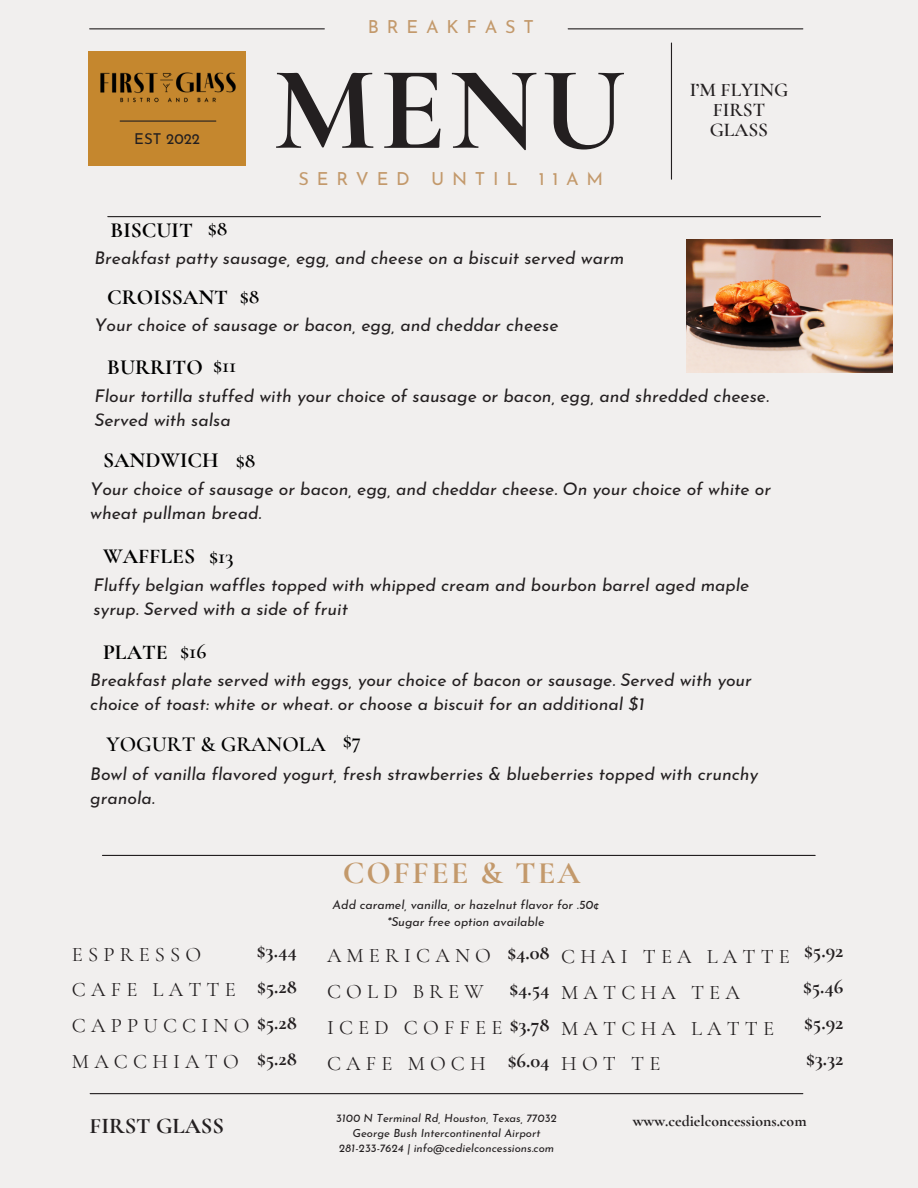
<style>
.page{position:relative;width:918px;height:1188px;background:#f1efee}
.page>*{position:absolute;margin:0;border:0;box-sizing:border-box;transform-origin:0 0}
.t1{font:700 120px "Cormorant Garamond";color:#231f20}
.t2{font:700 32.1px "Cormorant Garamond";letter-spacing:.065em;color:#c3996b}
.t3{font:700 22.5px "Cormorant Garamond";color:#231f20}
.t4{font:700 21.6px "Cormorant Garamond";color:#000}
.t5{font:600 21.6px "Cormorant Garamond";color:#000}
.t6{font:20.55px/35.8px "Cormorant Garamond";letter-spacing:.25em;color:#231f20}
.t7{font:700 20.55px/35.8px "Cormorant Garamond";color:#231f20;text-align:justify}
.t8{font:600 19.5px/20.2px "Cormorant Garamond";color:#231f20;text-align:center}
.t9{font:18px "Josefin Sans";letter-spacing:.43em;color:#c3996b}
.t10{font:italic 17.55px/23.9px "Josefin Sans";color:#231f20}
.t11{font:700 15.75px "Cormorant Garamond";color:#231f20}
.t12{font:15px "Josefin Sans";color:#231f20}
.t13{font:italic 12.45px "Josefin Sans";color:#231f20}
.t14{font:italic 11.25px "Josefin Sans";color:#231f20}
</style>
<div class="page">
<hr style="left:90px;top:28px;width:234px;height:1px;background:#231f20">
<hr style="left:568px;top:28px;width:235px;height:1px;background:#231f20">
<hr style="left:108px;top:216px;width:713px;height:1px;background:#231f20">
<hr style="left:671px;top:43px;width:1px;height:136px;background:#231f20">
<hr style="left:90px;top:1093px;width:713px;height:1px;background:#231f20">
<div style="left:89px;top:52px;width:157px;height:114px;background:#c5872e"></div>
<img style="left:100px;top:72px;width:136px;height:31px">
<hr style="left:120px;top:121px;width:96px;height:1px;background:#231f20">
<hr style="left:102px;top:855px;width:713px;height:1px;background:#231f20">
<img style="left:687px;top:240px;width:205px;height:133px">
<h3 class="t12" style="left:134px;top:133px;width:67px">EST 2022</h3>
<h3 class="t4" style="left:111px;top:217px;width:84px">BISCUIT</h3>
<h3 class="t5" style="left:208px;top:215px;width:21px">$8</h3>
<h6 class="t9" style="left:368px;top:19px;width:168px">BREAKFAST</h6>
<p class="t1" style="left:273px;top:37px;width:354px">MENU</p>
<p class="t9" style="left:299px;top:171px;width:306px">SERVED UNTIL 11AM</p>
<h3 class="t10" style="left:94px;top:247px;width:531px">Breakfast patty sausage, egg, and cheese on a biscuit served warm</h3>
<p class="t4" style="left:107px;top:284px;width:122px">CROISSANT</p>
<p class="t5" style="left:240px;top:283px;width:21px">$8</p>
<p class="t10" style="left:94px;top:315px;width:466px">Your choice of sausage or bacon, egg, and cheddar cheese</p>
<h3 class="t4" style="left:107px;top:354px;width:97px">BURRITO</h3>
<p class="t5" style="left:213px;top:352px;width:25px">$11</p>
<p class="t8" style="left:690px;top:79px;width:100px">I’M FLYING<br>FIRST<br>GLASS</p>
<h3 class="t10" style="left:94px;top:386px;width:676px">Flour tortilla stuffed with your choice of sausage or bacon, egg, and shredded cheese.<br>Served with salsa</h3>
<p class="t4" style="left:103px;top:447px;width:117px">SANDWICH</p>
<h3 class="t5" style="left:236px;top:447px;width:21px">$8</h3>
<h3 class="t10" style="left:90px;top:479px;width:682px">Your choice of sausage or bacon, egg, and cheddar cheese. On your choice of white or wheat pullman bread.</h3>
<h5 class="t4" style="left:103px;top:543px;width:94px">WAFFLES</h5>
<h5 class="t5" style="left:209px;top:543px;width:26px">$13</h5>
<h5 class="t10" style="left:93px;top:575px;width:657px">Fluffy belgian waffles topped with whipped cream and bourbon barrel aged maple syrup. Served with a side of fruit</h5>
<h2 class="t4" style="left:103px;top:639px;width:66px">PLATE</h2>
<p class="t5" style="left:180px;top:638px;width:28px">$16</p>
<p class="t10" style="left:90px;top:670px;width:663px">Breakfast plate served with eggs, your choice of bacon or sausage. Served with your choice of toast: white or wheat. or choose a biscuit for an additional $1</p>
<h3 class="t5" style="left:106px;top:731px;width:221px">YOGURT &amp; GRANOLA</h3>
<h3 class="t5" style="left:343px;top:727px;width:20px">$7</h3>
<p class="t10" style="left:90px;top:764px;width:669px">Bowl of vanilla flavored yogurt, fresh strawberries &amp; blueberries topped with crunchy granola.</p>
<h1 class="t2" style="left:343px;top:853px;width:239px">COFFEE &amp; TEA</h1>
<p class="t13" style="left:333px;top:900px;width:268px">Add caramel, vanilla, or hazelnut flavor for .50¢</p>
<p class="t13" style="left:387px;top:916px;width:159px">*Sugar free option available</p>
<h4 class="t6" style="left:72px;top:936px;width:179px">ESPRESSO<br>CAFE LATTE<br>CAPPUCCINO<br>MACCHIATO</h4>
<h4 class="t7" style="left:257px;top:933px;width:41px">$3.44 $5.28 $5.28 $5.28</h4>
<h4 class="t6" style="left:327px;top:938px;width:177px">AMERICANO<br>COLD BREW<br>ICED COFFEE<br>CAFE MOCH</h4>
<h3 class="t7" style="left:507px;top:935px;width:44px">$4.08 $4.54 $3.78 $6.04</h3>
<p class="t6" style="left:561px;top:938px;width:230px">CHAI TEA LATTE<br>MATCHA TEA<br>MATCHA LATTE<br>HOT TE</p>
<p class="t7" style="left:803px;top:933px;width:42px">$5.92 $5.46 $5.92 $3.32</p>
<h3 class="t3" style="left:90px;top:1112px;width:136px">FIRST GLASS</h3>
<h3 class="t14" style="left:336px;top:1113px;width:222px">3100 N Terminal Rd, Houston, Texas, 77032</h3>
<h3 class="t14" style="left:353px;top:1128px;width:189px">George Bush Intercontinental Airport</h3>
<p class="t14" style="left:339px;top:1143px;width:217px">281-233-7624 | info@cedielconcessions.com</p>
<h3 class="t11" style="left:633px;top:1111px;width:175px">www.cedielconcessions.com</h3>
</div>
